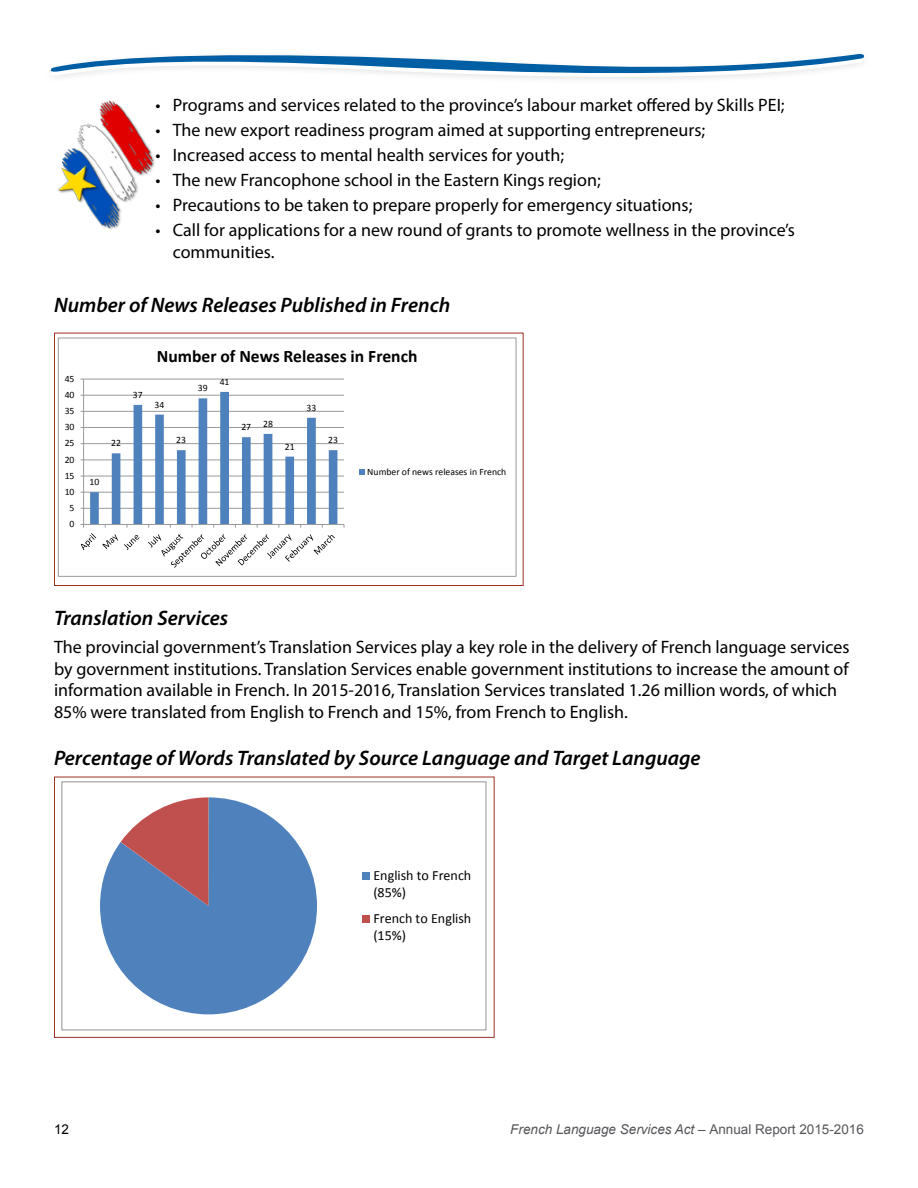
<style>
.page{position:relative;width:918px;height:1188px;background:#fff}
.page>*{position:absolute;margin:0;border:0;box-sizing:border-box;transform-origin:0 0}
.t1{font:italic 600 21px "Myriad Pro";color:#000}
.t2{font:18px/21.6px "Myriad Pro";color:#000}
.t3{font:700 17.55px "Calibri";color:#000}
.t4{font:16.95px/20px "Cambria";color:#000}
.t5{font:700 16.95px "Cambria";color:#000}
.t6{font:14.1px/17.2px "Calibri";color:#000}
.t7{font:italic 13.5px "Arial";color:#55565a}
.t8{font:13.5px "Arial";color:#000}
.t9{font:11.7px/13.6px "Cambria";color:#000}
.t10{font:700 11.7px "Cambria";color:#000}
.t11{font:9.75px "Calibri";color:#000}
.s1{font-style:normal}
</style>
<div class="page">
<img style="left:58px;top:100px;width:97px;height:130px">
<svg style="left:50px;top:54px;width:814px;height:26px"></svg>
<hr style="left:84px;top:508px;width:260px;height:1px;background:#989a9d">
<hr style="left:84px;top:492px;width:260px;height:1px;background:#989a9d">
<hr style="left:84px;top:476px;width:260px;height:1px;background:#989a9d">
<hr style="left:84px;top:460px;width:260px;height:1px;background:#989a9d">
<hr style="left:84px;top:443px;width:260px;height:1px;background:#989a9d">
<hr style="left:84px;top:427px;width:260px;height:1px;background:#989a9d">
<hr style="left:84px;top:411px;width:260px;height:1px;background:#989a9d">
<hr style="left:84px;top:395px;width:260px;height:1px;background:#989a9d">
<hr style="left:84px;top:379px;width:260px;height:1px;background:#989a9d">
<hr style="left:83px;top:379px;width:1px;height:145px;background:#989a9d">
<hr style="left:84px;top:524px;width:260px;height:1px;background:#989a9d">
<svg style="left:81px;top:392px;width:256px;height:176px"></svg>
<svg style="left:360px;top:470px;width:5px;height:5px"></svg>
<div style="left:58px;top:338px;width:458px;height:238px;border:1px solid #989a9d"></div>
<div style="left:54px;top:333px;width:470px;height:253px;border:1px solid #a03123"></div>
<svg style="left:100px;top:797px;width:217px;height:217px;fill:#4f81bd"></svg>
<svg style="left:121px;top:797px;width:88px;height:109px;background:#a77484"></svg>
<div style="left:362px;top:872px;width:8px;height:8px;background:#4f81bd"></div>
<div style="left:362px;top:915px;width:8px;height:8px;background:#c0504d"></div>
<div style="left:61px;top:782px;width:426px;height:248px;border:1px solid #989a9d"></div>
<div style="left:54px;top:777px;width:441px;height:261px;border:1px solid #a03123"></div>
<p class="t2" style="left:156px;top:94px;width:631px">• Programs and services related to the province’s labour market offered by Skills PEI;</p>
<p class="t2" style="left:156px;top:119px;width:551px">• The new export readiness program aimed at supporting entrepreneurs;</p>
<p class="t2" style="left:156px;top:144px;width:410px">• Increased access to mental health services for youth;</p>
<p class="t2" style="left:156px;top:169px;width:447px">• The new Francophone school in the Eastern Kings region;</p>
<p class="t2" style="left:156px;top:194px;width:538px">• Precautions to be taken to prepare properly for emergency situations;</p>
<p class="t2" style="left:173px;top:219px;width:624px;text-indent:-17px">• Call for applications for a new round of grants to promote wellness in the province’s communities.</p>
<p class="t1" style="left:54px;top:291px;width:398px">Number of News Releases Published in French</p>
<p class="t6" style="left:170px;top:291px;width:16px">37</p>
<p class="t6" style="left:71px;top:291px;width:16px">40</p>
<p class="t6" style="left:201px;top:305px;width:16px">34</p>
<p class="t11" style="left:65px;top:372px;width:11px">45</p>
<p class="t6" style="left:71px;top:385px;width:16px">20</p>
<p class="t11" style="left:65px;top:389px;width:11px">40</p>
<p class="t11" style="left:65px;top:405px;width:11px">35</p>
<p class="t6" style="left:71px;top:408px;width:16px">15</p>
<p class="t11" style="left:65px;top:421px;width:11px">30</p>
<p class="t6" style="left:71px;top:432px;width:16px">10</p>
<p class="t11" style="left:65px;top:437px;width:11px">25</p>
<p class="t11" style="left:65px;top:453px;width:11px">20</p>
<p class="t11" style="left:65px;top:469px;width:11px">15</p>
<p class="t11" style="left:65px;top:486px;width:11px">10</p>
<p class="t11" style="left:70px;top:502px;width:6px">5</p>
<p class="t11" style="left:70px;top:518px;width:6px">0</p>
<p class="t11" style="left:89px;top:476px;width:11px">10</p>
<p class="t11" style="left:111px;top:437px;width:11px">22</p>
<p class="t11" style="left:133px;top:388px;width:11px">37</p>
<p class="t3" style="left:157px;top:345px;width:262px">Number of News Releases in French</p>
<p class="t6" style="left:233px;top:357px;width:16px">23</p>
<p class="t11" style="left:155px;top:398px;width:11px">34</p>
<p class="t11" style="left:176px;top:434px;width:11px">23</p>
<p class="t11" style="left:198px;top:382px;width:11px">39</p>
<p class="t11" style="left:220px;top:375px;width:11px">41</p>
<p class="t11" style="left:241px;top:419px;width:33px">27 28</p>
<p class="t11" style="left:285px;top:440px;width:11px">21</p>
<p class="t11" style="left:307px;top:401px;width:11px">33</p>
<p class="t11" style="left:328px;top:434px;width:11px">23</p>
<p class="t11" style="left:367px;top:466px;width:141px">Number of news releases in French</p>
<p class="t1" style="left:54px;top:604px;width:176px">Translation Services</p>
<p class="t2" style="left:54px;top:636px;width:797px">The provincial government’s Translation Services play a key role in the delivery of French language services by government institutions. Translation Services enable government institutions to increase the amount of information available in French. In 2015-2016, Translation Services translated 1.26 million words, of which 85% were translated from English to French and 15%, from French to English.</p>
<p class="t1" style="left:54px;top:744px;width:648px">Percentage of Words Translated by Source Language and Target Language</p>
<p class="t4" style="left:62px;top:643px;width:631px">language services by government institutions. Translation Services enable government institutions to increase the amount of information available in French. In 2015-2016, Translation Services translated 1.26 million words, of which 85% were translated from English to French and 15%, from French to English.</p>
<p class="t5" style="left:62px;top:740px;width:578px">Percentage of Words Translated by Source Language and Target Language</p>
<p class="t9" style="left:58px;top:645px;width:436px">institutions to increase the amount of information available in French. In 2015-2016,<br>Translation Services translated 1.26 million words, of which 85% were translated from</p>
<p class="t10" style="left:58px;top:699px;width:399px">Percentage of Words Translated by Source Language and Target Language</p>
<p class="t6" style="left:373px;top:867px;width:99px">English to French (85%)</p>
<p class="t6" style="left:373px;top:909px;width:99px">French to English (15%)</p>
<p class="t8" style="left:54px;top:1120px;width:17px">12</p>
<p class="t7" style="left:510px;top:1120px;width:355px">French Language Services Act – <span class="s1">Annual Report 2015-2016</span></p>
</div>
